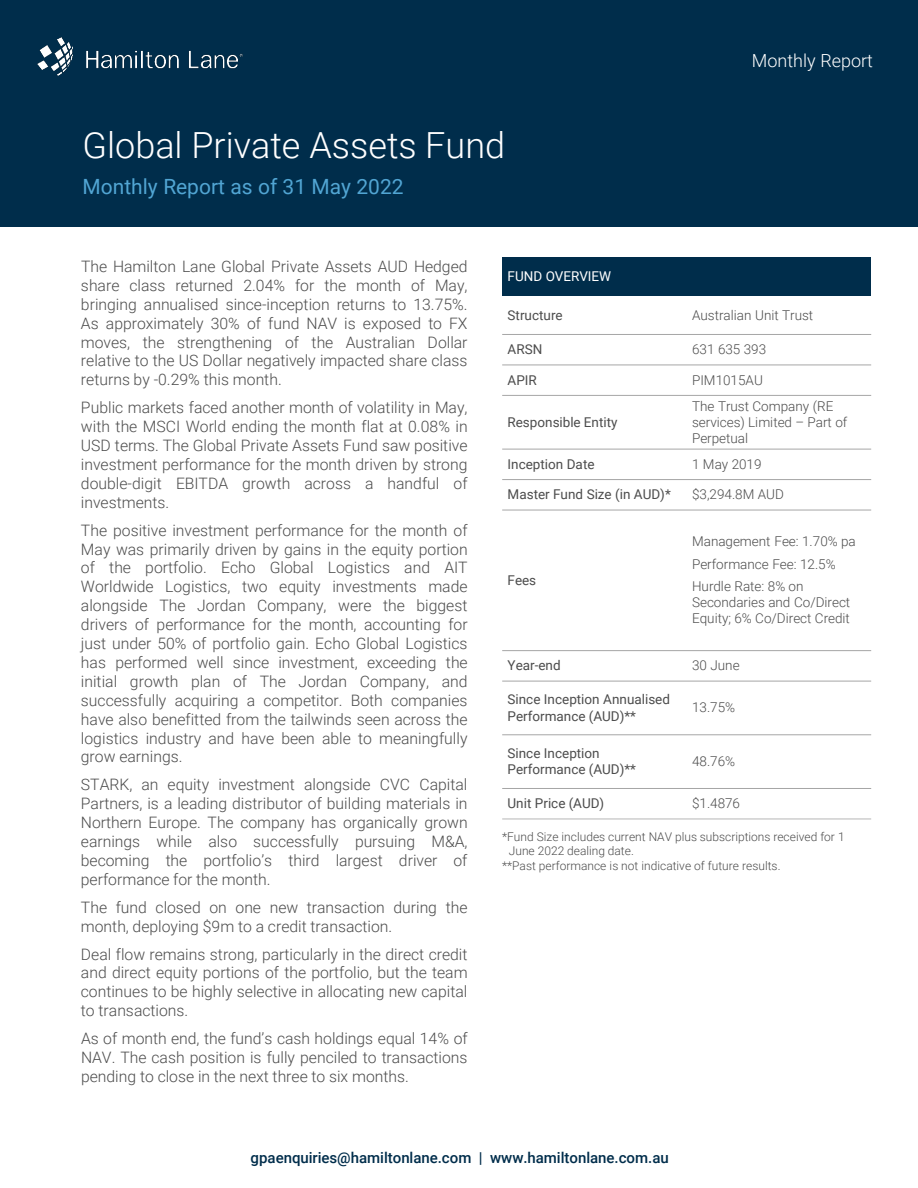
<style>
.page{position:relative;width:918px;height:1188px;background:#fff}
.page>*{position:absolute;margin:0;border:0;box-sizing:border-box;transform-origin:0 0}
.t1{font:300 36px "Roboto";color:#fff}
.t2{font:21px "Roboto";color:#51a5d3}
.t3{font:300 18px "Roboto";color:#fff}
.t4{font:300 15.75px/18.9px "Roboto";color:#4c4c4c;text-align:justify}
.t5{font:500 15px "Roboto";color:#002d4b}
.t6{font:300 13.5px/16.2px "Roboto";color:#4c4c4c}
.t7{font:13.5px/16.2px "Roboto";color:#4c4c4c}
.t8{font:13.5px "Roboto";color:#fff}
.t9{font:300 12px/14.4px "Roboto";color:#4c4c4c}
</style>
<div class="page">
<div style="left:0;top:0;width:918px;height:227px;background:#002d4b"></div>
<img style="left:38px;top:38px;width:205px;height:38px">
<div style="left:502px;top:257px;width:369px;height:39px;background:#002d4b"></div>
<hr style="left:502px;top:334px;width:369px;height:1px;background:#a6a6a6">
<hr style="left:502px;top:365px;width:369px;height:1px;background:#a6a6a6">
<hr style="left:502px;top:395px;width:369px;height:1px;background:#a6a6a6">
<hr style="left:502px;top:449px;width:369px;height:1px;background:#a6a6a6">
<hr style="left:502px;top:479px;width:369px;height:1px;background:#a6a6a6">
<hr style="left:502px;top:510px;width:369px;height:1px;background:#a6a6a6">
<hr style="left:502px;top:650px;width:369px;height:1px;background:#a6a6a6">
<hr style="left:502px;top:681px;width:369px;height:1px;background:#a6a6a6">
<hr style="left:502px;top:734px;width:369px;height:1px;background:#a6a6a6">
<hr style="left:502px;top:788px;width:369px;height:1px;background:#a6a6a6">
<hr style="left:502px;top:819px;width:369px;height:1px;background:#b7b7b7">
<p class="t1" style="left:83px;top:120px;width:424px">Global Private Assets Fund</p>
<p class="t2" style="left:83px;top:172px;width:323px">Monthly Report as of 31 May 2022</p>
<p class="t3" style="left:752px;top:48px;width:122px">Monthly Report</p>
<p class="t4" style="left:81px;top:256px;width:388px">The Hamilton Lane Global Private Assets AUD Hedged share class returned 2.04% for the month of May, bringing annualised since-inception returns to 13.75%.<br>As approximately 30% of fund NAV is exposed to FX moves, the strengthening of the Australian Dollar relative to the US Dollar negatively impacted share class returns by -0.29% this month.</p>
<p class="t4" style="left:81px;top:398px;width:388px">Public markets faced another month of volatility in May, with the MSCI World ending the month flat at 0.08% in USD terms. The Global Private Assets Fund saw positive investment performance for the month driven by strong double-digit EBITDA growth across a handful of investments.</p>
<p class="t4" style="left:81px;top:520px;width:388px">The positive investment performance for the month of May was primarily driven by gains in the equity portion of the portfolio. Echo Global Logistics and AIT Worldwide Logistics, two equity investments made alongside The Jordan Company, were the biggest drivers of performance for the month, accounting for just under 50% of portfolio gain. Echo Global Logistics has performed well since investment, exceeding the initial growth plan of The Jordan Company, and successfully acquiring a competitor. Both companies have also benefitted from the tailwinds seen across the logistics industry and have been able to meaningfully grow earnings.</p>
<p class="t4" style="left:81px;top:775px;width:388px">STARK, an equity investment alongside CVC Capital Partners, is a leading distributor of building materials in Northern Europe. The company has organically grown earnings while also successfully pursuing M&amp;A, becoming the portfolio’s third largest driver of performance for the month.</p>
<p class="t4" style="left:81px;top:897px;width:388px">The fund closed on one new transaction during the month, deploying $9m to a credit transaction.</p>
<p class="t4" style="left:81px;top:944px;width:388px">Deal flow remains strong, particularly in the direct credit and direct equity portions of the portfolio, but the team continues to be highly selective in allocating new capital to transactions.</p>
<p class="t4" style="left:81px;top:1029px;width:388px">As of month end, the fund’s cash holdings equal 14% of NAV. The cash position is fully penciled to transactions pending to close in the next three to six months.</p>
<p class="t8" style="left:508px;top:267px;width:105px">FUND OVERVIEW</p>
<p class="t7" style="left:508px;top:306px;width:57px">Structure</p>
<p class="t6" style="left:692px;top:306px;width:123px">Australian Unit Trust</p>
<p class="t7" style="left:508px;top:341px;width:36px">ARSN</p>
<p class="t6" style="left:692px;top:341px;width:76px">631 635 393</p>
<p class="t7" style="left:508px;top:371px;width:31px">APIR</p>
<p class="t6" style="left:692px;top:371px;width:72px">PIM1015AU</p>
<p class="t7" style="left:508px;top:413px;width:111px">Responsible Entity</p>
<p class="t6" style="left:692px;top:397px;width:157px">The Trust Company (RE services) Limited – Part of<br>Perpetual</p>
<p class="t7" style="left:508px;top:455px;width:88px">Inception Date</p>
<p class="t6" style="left:692px;top:455px;width:71px">1 May 2019</p>
<p class="t7" style="left:508px;top:486px;width:165px">Master Fund Size (in AUD)*</p>
<p class="t6" style="left:692px;top:486px;width:93px">$3,294.8M AUD</p>
<p class="t7" style="left:508px;top:571px;width:30px">Fees</p>
<p class="t6" style="left:692px;top:533px;width:165px">Management Fee: 1.70% pa</p>
<p class="t6" style="left:692px;top:555px;width:145px">Performance Fee: 12.5%</p>
<p class="t6" style="left:692px;top:577px;width:160px">Hurdle Rate: 8% on<br>Secondaries and Co/Direct<br>Equity; 6% Co/Direct Credit</p>
<p class="t7" style="left:508px;top:657px;width:55px">Year-end</p>
<p class="t6" style="left:692px;top:657px;width:49px">30 June</p>
<p class="t7" style="left:508px;top:691px;width:164px">Since Inception Annualised<br>Performance (AUD)**</p>
<p class="t6" style="left:692px;top:699px;width:45px">13.75%</p>
<p class="t7" style="left:508px;top:745px;width:130px">Since Inception<br>Performance (AUD)**</p>
<p class="t6" style="left:692px;top:753px;width:45px">48.76%</p>
<p class="t7" style="left:508px;top:795px;width:98px">Unit Price (AUD)</p>
<p class="t6" style="left:692px;top:795px;width:50px">$1.4876</p>
<p class="t9" style="left:509px;top:829px;width:337px;text-indent:-7px">*Fund Size includes current NAV plus subscriptions received for 1<br>June 2022 dealing date.</p>
<p class="t9" style="left:502px;top:858px;width:280px">**Past performance is not indicative of future results.</p>
<p class="t5" style="left:251px;top:1147px;width:420px">gpaenquiries@hamiltonlane.com | www.hamiltonlane.com.au</p>
</div>
